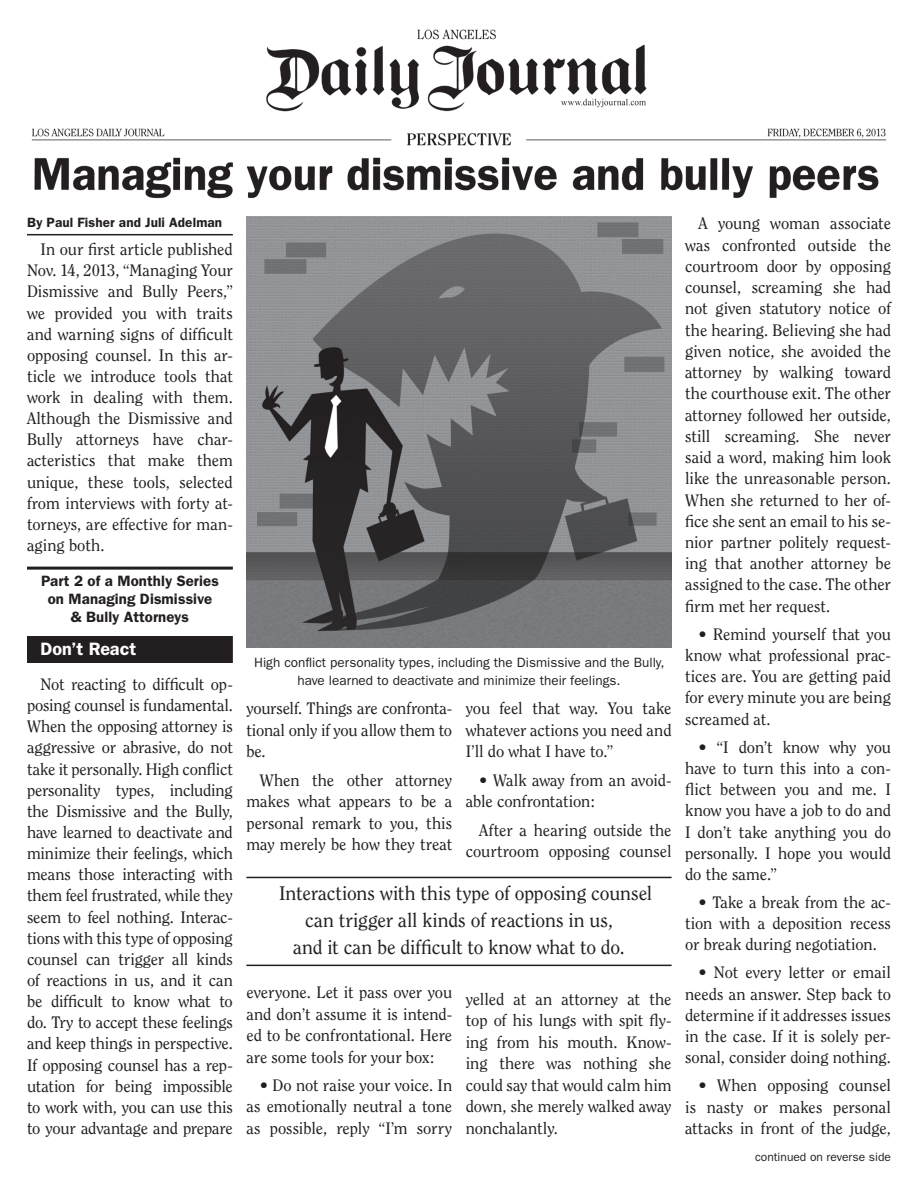
<style>
.page{position:relative;width:918px;height:1188px;background:#fff}
.page>*{position:absolute;margin:0;border:0;box-sizing:border-box;transform-origin:0 0}
.t1{font:19.5px "Clearface";letter-spacing:-.005em;color:#231f20}
.t2{font:600 18px "Franklin Gothic";color:#fff}
.t3{font:16.5px/21.3px "Clearface";letter-spacing:-.005em;color:#231f20;text-align:justify}
.t4{font:600 15px/18px "Franklin Gothic";letter-spacing:.005em;color:#231f20;text-align:center}
.t5{font:13.5px/18px "Franklin Gothic";color:#231f20;text-align:center}
.t6{font:600 13.5px "Franklin Gothic";letter-spacing:.01em;color:#231f20}
.t7{font:12px "Franklin Gothic";color:#231f20}
</style>
<div class="page">
<img style="left:266px;top:29px;width:381px;height:83px">
<img style="left:31px;top:128px;width:856px;height:71px">
<hr style="left:27px;top:234px;width:206px;height:1px;background:#231f20">
<div style="left:27px;top:636px;width:206px;height:27px;background:#231f20"></div>
<img style="left:246px;top:216px;width:426px;height:432px">
<hr style="left:27px;top:567px;width:206px;height:3px;background:#231f20">
<hr style="left:246px;top:877px;width:426px;height:1px;background:#231f20">
<hr style="left:246px;top:965px;width:426px;height:1px;background:#231f20">
<p class="t6" style="left:27px;top:215px;width:197px">By Paul Fisher and Juli Adelman</p>
<p class="t3" style="left:27px;top:239px;width:207px;text-indent:13px">In our first article published Nov. 14, 2013, “Managing Your Dismissive and Bully Peers,” we provided you with traits and warning signs of difficult opposing counsel. In this ar&shy;ticle we introduce tools that work in dealing with them.<br>Although the Dismissive and Bully attorneys have char&shy;acteristics that make them unique, these tools, selected from interviews with forty at&shy;torneys, are effective for man&shy;aging both.</p>
<p class="t4" style="left:41px;top:572px;width:179px">Part 2 of a Monthly Series on Managing Dismissive &amp; Bully Attorneys</p>
<p class="t2" style="left:40px;top:639px;width:97px">Don’t React</p>
<p class="t3" style="left:27px;top:674px;width:207px;text-indent:13px">Not reacting to difficult op&shy;posing counsel is fundamental.<br>When the opposing attorney is aggressive or abrasive, do not take it personally. High conflict personality types, including the Dismissive and the Bully, have learned to deactivate and minimize their feelings, which means those interacting with them feel frustrated, while they seem to feel nothing. Interac&shy;tions with this type of opposing counsel can trigger all kinds of reactions in us, and it can be difficult to know what to do. Try to accept these feelings and keep things in perspective.<br>If opposing counsel has a rep&shy;utation for being impossible to work with, you can use this to your advantage and prepare</p>
<p class="t5" style="left:254px;top:654px;width:412px">High conflict personality types, including the Dismissive and the Bully, have learned to deactivate and minimize their feelings.</p>
<p class="t3" style="left:246px;top:698px;width:207px">yourself. Things are confronta&shy;tional only if you allow them to be.</p>
<p class="t3" style="left:246px;top:769px;width:207px;text-indent:13px">When the other attorney makes what appears to be a personal remark to you, this may merely be how they treat</p>
<p class="t3" style="left:466px;top:698px;width:207px">you feel that way. You take whatever actions you need and I’ll do what I have to.”</p>
<p class="t3" style="left:466px;top:769px;width:207px;text-indent:13px">• Walk away from an avoid&shy;able confrontation:</p>
<p class="t3" style="left:466px;top:819px;width:207px;text-align:right">After a hearing outside the courtroom opposing counsel</p>
<p class="t1" style="left:279px;top:881px;width:375px">Interactions with this type of opposing counsel</p>
<p class="t1" style="left:305px;top:908px;width:309px">can trigger all kinds of reactions in us,</p>
<p class="t1" style="left:293px;top:935px;width:333px">and it can be difficult to know what to do.</p>
<p class="t3" style="left:246px;top:981px;width:207px">everyone. Let it pass over you and don’t assume it is intend&shy;ed to be confrontational. Here are some tools for your box:</p>
<p class="t3" style="left:246px;top:1074px;width:207px;text-indent:13px">• Do not raise your voice. In as emotionally neutral a tone as possible, reply “I’m sorry</p>
<p class="t3" style="left:466px;top:988px;width:207px">yelled at an attorney at the top of his lungs with spit fly&shy;ing from his mouth. Know&shy;ing there was nothing she could say that would calm him down, she merely walked away nonchalantly.</p>
<p class="t3" style="left:685px;top:213px;width:207px;text-indent:13px">A young woman associate was confronted outside the courtroom door by opposing counsel, screaming she had not given statutory notice of the hearing. Believing she had given notice, she avoided the attorney by walking toward the courthouse exit. The other attorney followed her outside, still screaming. She never said a word, making him look like the unreasonable person.<br>When she returned to her of&shy;fice she sent an email to his se&shy;nior partner politely request&shy;ing that another attorney be assigned to the case. The other firm met her request.</p>
<p class="t3" style="left:685px;top:623px;width:207px;text-indent:13px">• Remind yourself that you know what professional prac&shy;tices are. You are getting paid for every minute you are being screamed at.</p>
<p class="t3" style="left:685px;top:736px;width:207px;text-indent:13px">• “I don’t know why you have to turn this into a con&shy;flict between you and me. I know you have a job to do and I don’t take anything you do personally. I hope you would do the same.”</p>
<p class="t3" style="left:685px;top:892px;width:207px;text-indent:13px">• Take a break from the ac&shy;tion with a deposition recess or break during negotiation.</p>
<p class="t3" style="left:685px;top:962px;width:207px;text-indent:13px">• Not every letter or email needs an answer. Step back to determine if it addresses issues in the case. If it is solely per&shy;sonal, consider doing nothing.</p>
<p class="t3" style="left:685px;top:1075px;width:207px;text-indent:13px">• When opposing counsel is nasty or makes personal attacks in front of the judge,</p>
<p class="t7" style="left:755px;top:1150px;width:137px">continued on reverse side</p>
</div>
